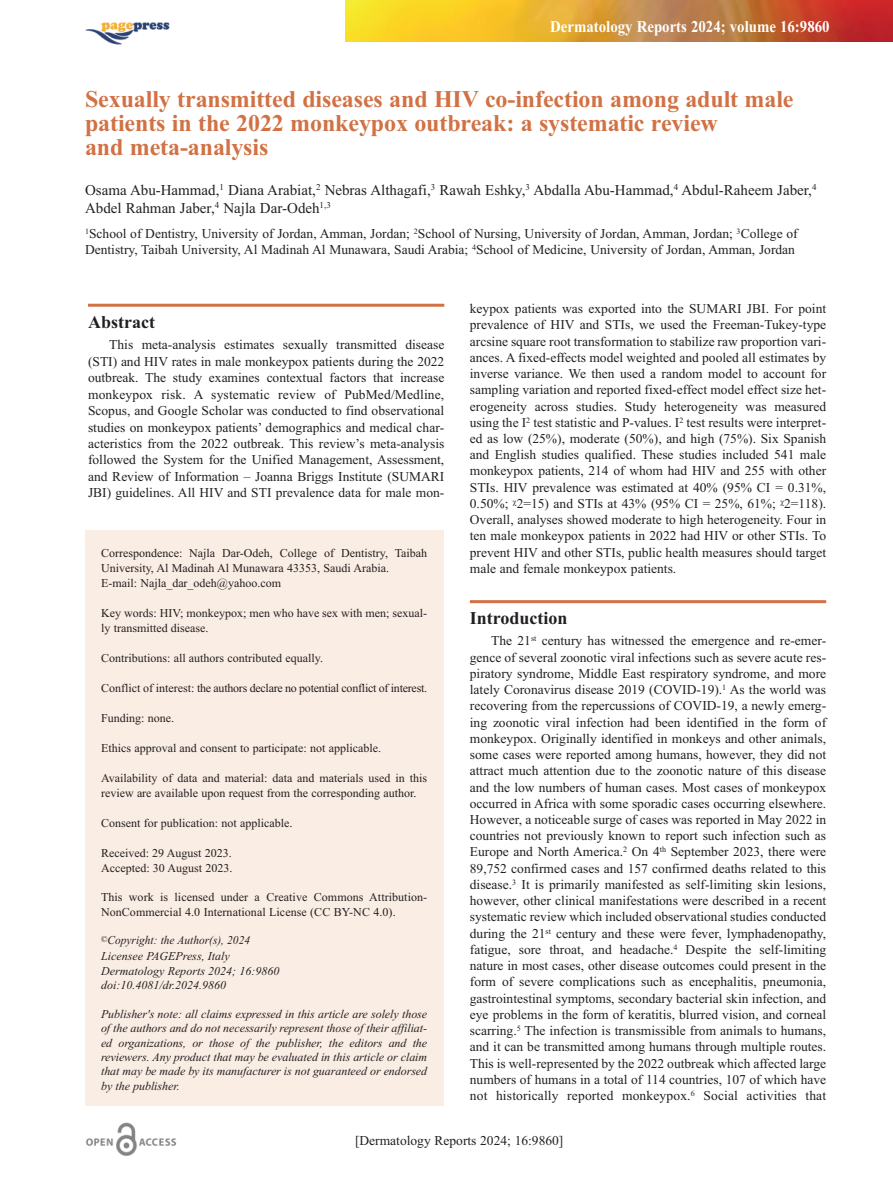
<style>
.page{position:relative;width:893px;height:1191px;background:#fff}
.page>*{position:absolute;margin:0;border:0;box-sizing:border-box;transform-origin:0 0}
.t1{font:700 24px/24px "Times New Roman";letter-spacing:-.005em;color:#d17144}
.t2{font:700 18px "Times New Roman";color:#231f20}
.t3{font:700 16.5px "Times New Roman";color:#fff;scale:.9 1}
.t4{font:15px/18px "Times New Roman";color:#231f20}
.t5{font:13.5px/16.2px "Times New Roman";color:#231f20;text-align:justify}
.t6{font:12px/15px "Times New Roman";color:#231f20}
.t7{font:italic 12px/14.4px "Times New Roman";color:#231f20}
.t8{font:12px "Times New Roman";letter-spacing:-.02em;color:#231f20}
.t9{font:italic 12px/15.9px "Times New Roman";color:#231f20;scale:.95 1}
</style>
<div class="page">
<img style="left:86px;top:1123px;width:91px;height:33px">
<img style="left:345px;top:0;width:548px;height:42px">
<img style="left:86px;top:22px;width:84px;height:23px">
<hr style="left:88px;top:304px;width:356px;height:3px;background:#d17144">
<hr style="left:470px;top:600px;width:356px;height:3px;background:#d17144">
<div style="left:85px;top:530px;width:358px;height:576px;background:#faede4"></div>
<p class="t3" style="left:550px;top:16px;width:312px">Dermatology Reports 2024; volume 16:9860</p>
<p class="t3" style="left:580px;top:16px;width:279px">Dermatology Reports 2023; volume 15:</p>
<h1 class="t1" style="left:85px;top:86px;width:710px">Sexually transmitted diseases and HIV co-infection among adult male patients in the 2022 monkeypox outbreak: a systematic review<br>and meta-analysis</h1>
<p class="t4" style="left:85px;top:180px;width:733px">Osama Abu-Hammad,<sup>1</sup> Diana Arabiat,<sup>2</sup> Nebras Althagafi,<sup>3</sup> Rawah Eshky,<sup>3</sup> Abdalla Abu-Hammad,<sup>4</sup> Abdul-Raheem Jaber,<sup>4<br></sup>Abdel Rahman Jaber,<sup>4</sup> Najla Dar-Odeh<sup>1,3</sup></p>
<p class="t5" style="left:85px;top:225px;width:714px"><sup>1</sup>School of Dentistry, University of Jordan, Amman, Jordan; <sup>2</sup>School of Nursing, University of Jordan, Amman, Jordan; <sup>3</sup>College of<br>Dentistry, Taibah University, Al Madinah Al Munawara, Saudi Arabia; <sup>4</sup>School of Medicine, University of Jordan, Amman, Jordan</p>
<h2 class="t2" style="left:88px;top:311px;width:68px">Abstract</h2>
<p class="t5" style="left:88px;top:336px;width:358px;text-indent:21px">This meta-analysis estimates sexually transmitted disease (STI) and HIV rates in male monkeypox patients during the 2022 outbreak. The study examines contextual factors that increase monkeypox risk. A systematic review of PubMed/Medline, Scopus, and Google Scholar was conducted to find observational studies on monkeypox patients’ demographics and medical char&shy;acteristics from the 2022 outbreak. This review’s meta-analysis followed the System for the Unified Management, Assessment, and Review of Information – Joanna Briggs Institute (SUMARI JBI) guidelines. All HIV and STI prevalence data for male mon-</p>
<p class="t6" style="left:101px;top:545px;width:328px">Correspondence: Najla Dar-Odeh, College of Dentistry, Taibah<br>University, Al Madinah Al Munawara 43353, Saudi Arabia.<br>E-mail: Najla_dar_odeh@yahoo.com</p>
<p class="t6" style="left:101px;top:605px;width:328px">Key words: HIV; monkeypox; men who have sex with men; sexual&shy;ly transmitted disease.</p>
<p class="t6" style="left:101px;top:650px;width:224px">Contributions: all authors contributed equally.</p>
<p class="t8" style="left:101px;top:680px;width:328px">Conflict of interest: the authors declare no potential conflict of interest.</p>
<p class="t6" style="left:101px;top:710px;width:74px">Funding: none.</p>
<p class="t6" style="left:101px;top:740px;width:282px">Ethics approval and consent to participate: not applicable.</p>
<p class="t6" style="left:101px;top:770px;width:328px">Availability of data and material: data and materials used in this review are available upon request from the corresponding author.</p>
<p class="t6" style="left:101px;top:815px;width:193px">Consent for publication: not applicable.</p>
<p class="t6" style="left:101px;top:845px;width:133px">Received: 29 August 2023.<br>Accepted: 30 August 2023.</p>
<p class="t6" style="left:101px;top:889px;width:328px;line-height:14.4px">This work is licensed under a Creative Commons Attribution-<br>NonCommercial 4.0 International License (CC BY-NC 4.0).</p>
<p class="t9" style="left:101px;top:932px;width:158px"><sup>©</sup>Copyright: the Author(s), 2024<br>Licensee PAGEPress, Italy</p>
<p class="t7" style="left:101px;top:963px;width:180px">Dermatology Reports 2024; 16:9860 doi:10.4081/dr.2024.9860</p>
<p class="t7" style="left:101px;top:1006px;width:328px;text-align:justify">Publisher's note: all claims expressed in this article are solely those of the authors and do not necessarily represent those of their affiliat&shy;ed organizations, or those of the publisher, the editors and the reviewers. Any product that may be evaluated in this article or claim that may be made by its manufacturer is not guaranteed or endorsed by the publisher.</p>
<p class="t5" style="left:470px;top:300px;width:358px">keypox patients was exported into the SUMARI JBI. For point prevalence of HIV and STIs, we used the Freeman-Tukey-type arcsine square root transformation to stabilize raw proportion vari&shy;ances. A fixed-effects model weighted and pooled all estimates by inverse variance. We then used a random model to account for sampling variation and reported fixed-effect model effect size het&shy;erogeneity across studies. Study heterogeneity was measured using the I<sup>2</sup> test statistic and P-values. I<sup>2</sup> test results were interpret&shy;ed as low (25%), moderate (50%), and high (75%). Six Spanish and English studies qualified. These studies included 541 male monkeypox patients, 214 of whom had HIV and 255 with other STIs. HIV prevalence was estimated at 40% (95% CI = 0.31%, 0.50%; ᵡ2=15) and STIs at 43% (95% CI = 25%, 61%; ᵡ2=118).<br>Overall, analyses showed moderate to high heterogeneity. Four in ten male monkeypox patients in 2022 had HIV or other STIs. To prevent HIV and other STIs, public health measures should target male and female monkeypox patients.</p>
<h2 class="t2" style="left:470px;top:607px;width:99px">Introduction</h2>
<p class="t5" style="left:470px;top:632px;width:358px;text-indent:21px">The 21<sup>st</sup> century has witnessed the emergence and re-emer&shy;gence of several zoonotic viral infections such as severe acute res&shy;piratory syndrome, Middle East respiratory syndrome, and more lately Coronavirus disease 2019 (COVID-19).<sup>1</sup> As the world was recovering from the repercussions of COVID-19, a newly emerg&shy;ing zoonotic viral infection had been identified in the form of monkeypox. Originally identified in monkeys and other animals, some cases were reported among humans, however, they did not attract much attention due to the zoonotic nature of this disease and the low numbers of human cases. Most cases of monkeypox occurred in Africa with some sporadic cases occurring elsewhere.<br>However, a noticeable surge of cases was reported in May 2022 in countries not previously known to report such infection such as Europe and North America.<sup>2</sup> On 4<sup>th</sup> September 2023, there were 89,752 confirmed cases and 157 confirmed deaths related to this disease.<sup>3</sup> It is primarily manifested as self-limiting skin lesions, however, other clinical manifestations were described in a recent systematic review which included observational studies conducted during the 21<sup>st</sup> century and these were fever, lymphadenopathy, fatigue, sore throat, and headache.<sup>4</sup> Despite the self-limiting nature in most cases, other disease outcomes could present in the form of severe complications such as encephalitis, pneumonia, gastrointestinal symptoms, secondary bacterial skin infection, and eye problems in the form of keratitis, blurred vision, and corneal scarring.<sup>5</sup> The infection is transmissible from animals to humans, and it can be transmitted among humans through multiple routes.<br>This is well-represented by the 2022 outbreak which affected large numbers of humans in a total of 114 countries, 107 of which have not historically reported monkeypox.<sup>6</sup> Social activities that</p>
<p class="t5" style="left:355px;top:1132px;width:210px">[Dermatology Reports 2024; 16:9860]</p>
</div>
